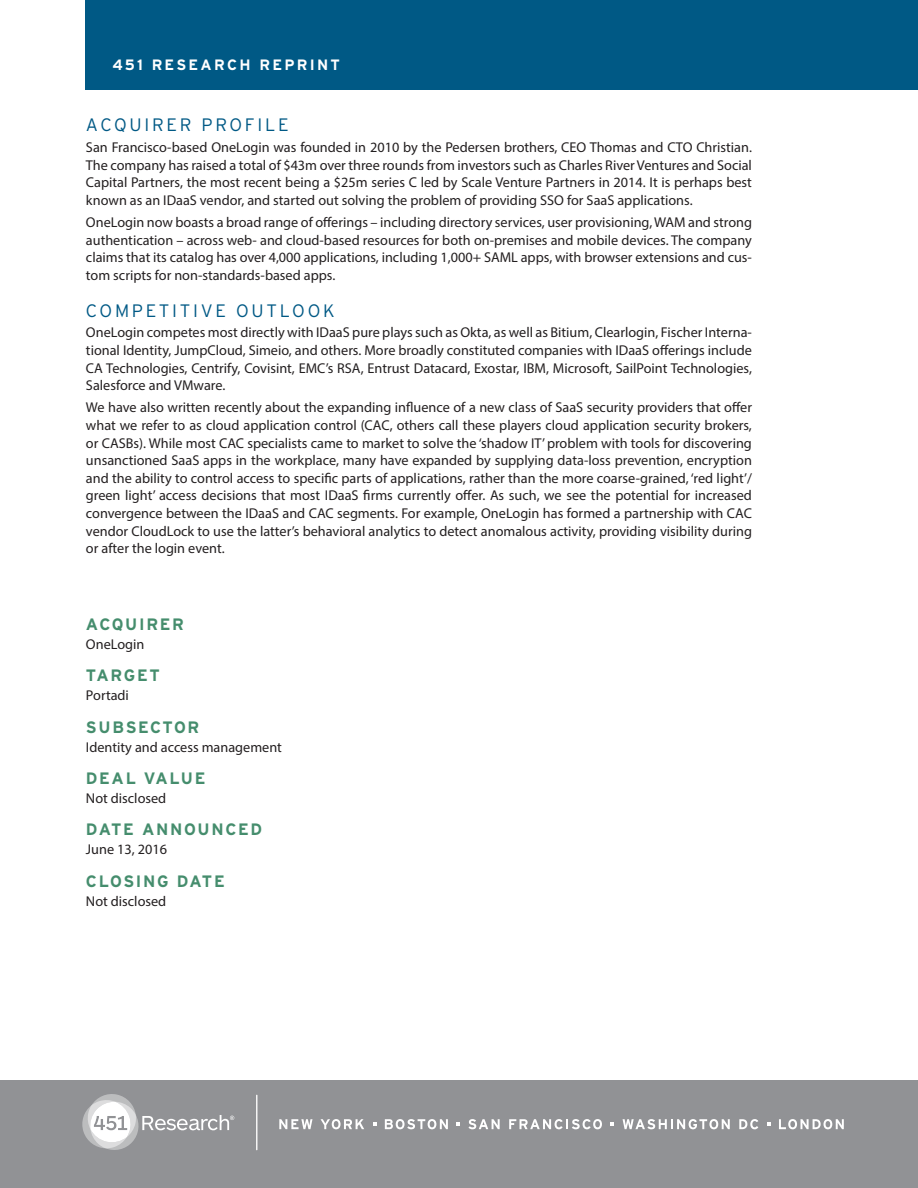
<style>
.page{position:relative;width:918px;height:1188px;background:#fff}
.page>*{position:absolute;margin:0;border:0;box-sizing:border-box;transform-origin:0 0}
.Hed_30_Solid_Light{font:300 18px "Interstate";letter-spacing:.15em;color:#005985}
.Hed_50_Solid{font:700 16.5px "Interstate";letter-spacing:.1em;color:#458d6d}
.Header{font:700 15px "Interstate";letter-spacing:.15em;color:#fff}
.Myriad_Body{font:14.25px/17.7px "Myriad Pro";color:#231f20;text-align:justify}
</style>
<div class="page">
<div style="left:0;top:1080px;width:918px;height:108px;background:#919295"></div>
<hr style="left:256px;top:1095px;width:1px;height:55px;background:#fff">
<svg style="left:82px;top:1094px;width:152px;height:56px"></svg>
<svg style="left:279px;top:1119px;width:34px;height:10px"></svg>
<svg style="left:321px;top:1119px;width:43px;height:10px"></svg>
<svg style="left:385px;top:1119px;width:63px;height:10px"></svg>
<svg style="left:468px;top:1119px;width:32px;height:10px"></svg>
<svg style="left:509px;top:1119px;width:93px;height:10px"></svg>
<svg style="left:623px;top:1119px;width:107px;height:10px"></svg>
<svg style="left:739px;top:1119px;width:19px;height:10px"></svg>
<svg style="left:779px;top:1119px;width:65px;height:10px"></svg>
<svg style="left:373px;top:1122px;width:3px;height:4px"></svg>
<svg style="left:456px;top:1122px;width:4px;height:4px"></svg>
<svg style="left:611px;top:1122px;width:3px;height:4px"></svg>
<svg style="left:767px;top:1122px;width:3px;height:4px"></svg>
<div style="left:86px;top:0;width:832px;height:90px;background:#005985"></div>
<p class="Header" style="left:112px;top:55px;width:229px">451 RESEARCH REPRINT</p>
<p class="Hed_30_Solid_Light" style="left:86px;top:114px;width:204px">ACQUIRER PROFILE</p>
<p class="Myriad_Body" style="left:86px;top:138px;width:668px">San Francisco-based OneLogin was founded in 2010 by the Pedersen brothers, CEO Thomas and CTO Christian.<br>The company has raised a total of $43m over three rounds from investors such as Charles River Ventures and Social Capital Partners, the most recent being a $25m series C led by Scale Venture Partners in 2014. It is perhaps best known as an IDaaS vendor, and started out solving the problem of providing SSO for SaaS applications.</p>
<p class="Myriad_Body" style="left:86px;top:213px;width:668px">OneLogin now boasts a broad range of offerings – including directory services, user provisioning, WAM and strong authentication – across web- and cloud-based resources for both on-premises and mobile devices. The company claims that its catalog has over 4,000 applications, including 1,000+ SAML apps, with browser extensions and cus&shy;tom scripts for non-standards-based apps.</p>
<p class="Hed_30_Solid_Light" style="left:86px;top:299px;width:250px">COMPETITIVE OUTLOOK</p>
<p class="Myriad_Body" style="left:86px;top:323px;width:668px">OneLogin competes most directly with IDaaS pure plays such as Okta, as well as Bitium, Clearlogin, Fischer Interna&shy;tional Identity, JumpCloud, Simeio, and others. More broadly constituted companies with IDaaS offerings include CA Technologies, Centrify, Covisint, EMC’s RSA, Entrust Datacard, Exostar, IBM, Microsoft, SailPoint Technologies, Salesforce and VMware.</p>
<p class="Myriad_Body" style="left:86px;top:398px;width:668px">We have also written recently about the expanding influence of a new class of SaaS security providers that offer what we refer to as cloud application control (CAC, others call these players cloud application security brokers, or CASBs). While most CAC specialists came to market to solve the ‘shadow IT’ problem with tools for discovering unsanctioned SaaS apps in the workplace, many have expanded by supplying data-loss prevention, encryption and the ability to control access to specific parts of applications, rather than the more coarse-grained, ‘red light’/ green light’ access decisions that most IDaaS firms currently offer. As such, we see the potential for increased convergence between the IDaaS and CAC segments. For example, OneLogin has formed a partnership with CAC vendor CloudLock to use the latter’s behavioral analytics to detect anomalous activity, providing visibility during or after the login event.</p>
<p class="Hed_50_Solid" style="left:86px;top:614px;width:100px">ACQUIRER</p>
<p class="Myriad_Body" style="left:86px;top:635px;width:60px">OneLogin</p>
<p class="Hed_50_Solid" style="left:86px;top:665px;width:75px">TARGET</p>
<p class="Myriad_Body" style="left:86px;top:686px;width:45px">Portadi</p>
<p class="Hed_50_Solid" style="left:86px;top:717px;width:115px">SUBSECTOR</p>
<p class="Myriad_Body" style="left:86px;top:738px;width:198px">Identity and access management</p>
<p class="Hed_50_Solid" style="left:86px;top:768px;width:121px">DEAL VALUE</p>
<p class="Myriad_Body" style="left:86px;top:789px;width:82px">Not disclosed</p>
<p class="Hed_50_Solid" style="left:86px;top:819px;width:178px">DATE ANNOUNCED</p>
<p class="Myriad_Body" style="left:86px;top:841px;width:83px">June 13, 2016</p>
<p class="Hed_50_Solid" style="left:86px;top:871px;width:140px">CLOSING DATE</p>
<p class="Myriad_Body" style="left:86px;top:892px;width:82px">Not disclosed</p>
</div>
